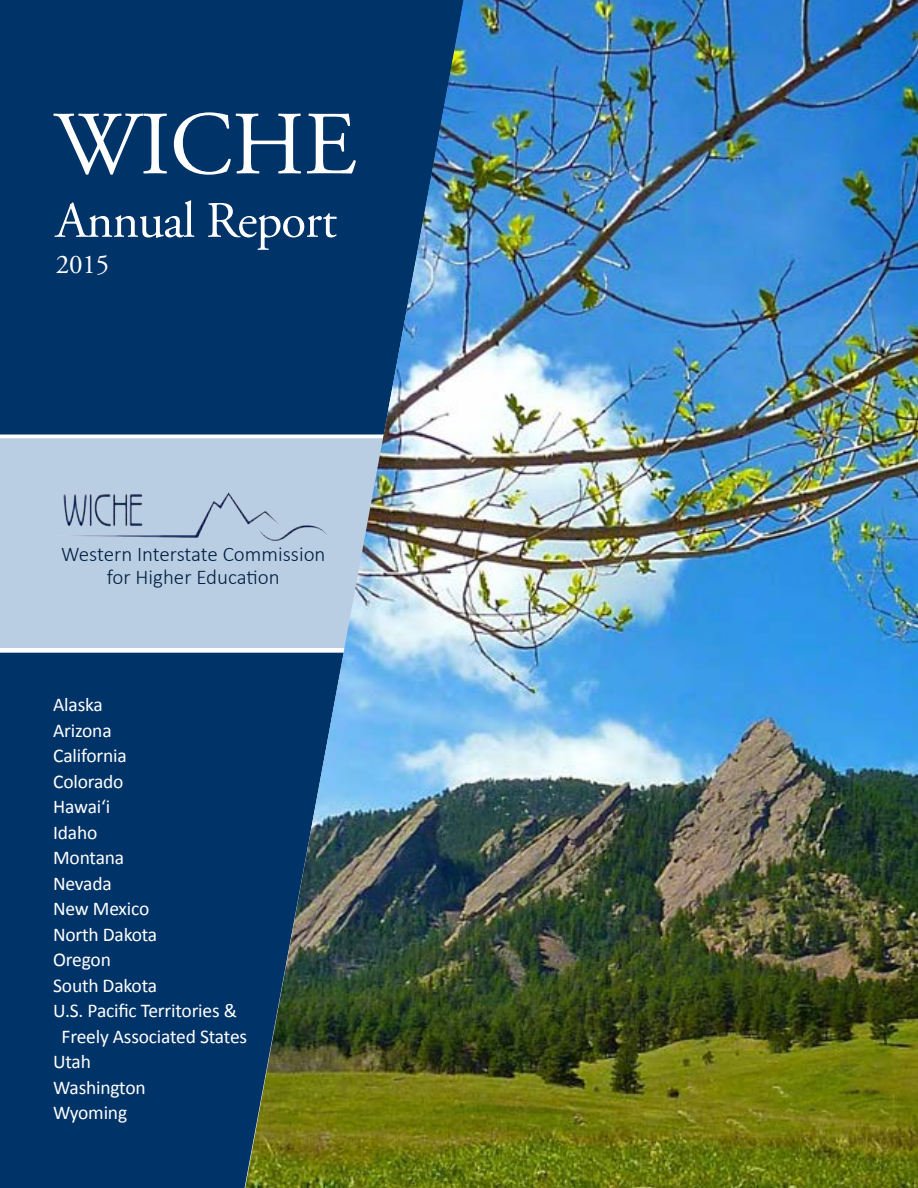
<style>
.page{position:relative;width:918px;height:1188px;background:#fff}
.page>*{position:absolute;margin:0;border:0;box-sizing:border-box;transform-origin:0 0}
.t1{font:90px "Adobe Garamond Pro";letter-spacing:-.005em;color:#fff}
.t2{font:51px "Adobe Garamond Pro";letter-spacing:-.02em;color:#fff}
.t3{font:27px "Adobe Garamond Pro";color:#fff}
.t4{font:300 21px/22.5px "Calibri";color:#001e41;text-align:center}
.t5{font:19.5px/25.5px "Calibri";letter-spacing:-.01em;color:#fff;text-align:center}
</style>
<div class="page">
<div style="left:0;top:0;width:245px;height:435px;background:#003367"></div>
<div style="left:0;top:438px;width:245px;height:210px;background:#b9cee2"></div>
<div style="left:0;top:653px;width:245px;height:535px;background:#003367"></div>
<img style="left:54px;top:492px;width:191px;height:48px">
<img style="left:245px;top:0;width:673px;height:1188px">
<p class="t1" style="left:54px;top:91px;width:304px">WICHE</p>
<p class="t2" style="left:56px;top:190px;width:283px">Annual Report</p>
<p class="t3" style="left:56px;top:248px;width:55px">2015</p>
<p class="t4" style="left:61px;top:543px;width:266px">Western Interstate Commission for Higher Education</p>
<p class="t5" style="left:53px;top:692px;width:51px">Alaska</p>
<p class="t5" style="left:53px;top:718px;width:60px">Arizona</p>
<p class="t5" style="left:53px;top:743px;width:75px">California</p>
<p class="t5" style="left:53px;top:769px;width:72px">Colorado</p>
<p class="t5" style="left:53px;top:794px;width:59px">Hawai‘i</p>
<p class="t5" style="left:53px;top:820px;width:46px">Idaho</p>
<p class="t5" style="left:53px;top:845px;width:73px">Montana</p>
<p class="t5" style="left:53px;top:871px;width:60px">Nevada</p>
<p class="t5" style="left:53px;top:896px;width:98px">New Mexico</p>
<p class="t5" style="left:53px;top:922px;width:106px">North Dakota</p>
<p class="t5" style="left:53px;top:947px;width:59px">Oregon</p>
<p class="t5" style="left:53px;top:973px;width:105px">South Dakota</p>
<p class="t5" style="left:53px;top:998px;width:195px">U.S. Pacific Territories &amp;<br>Freely Associated States</p>
<p class="t5" style="left:53px;top:1049px;width:39px">Utah</p>
<p class="t5" style="left:53px;top:1075px;width:94px">Washington</p>
<p class="t5" style="left:53px;top:1100px;width:76px">Wyoming</p>
</div>
